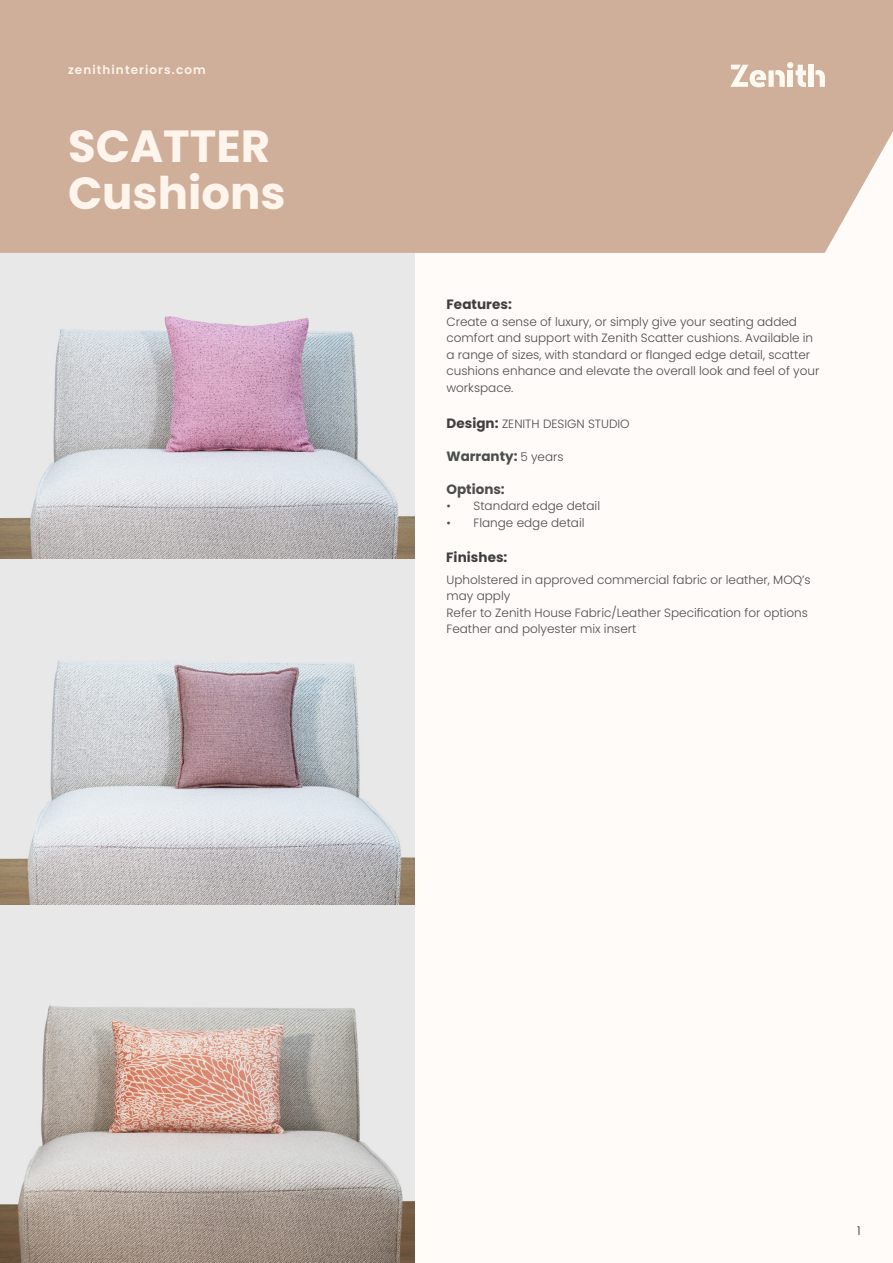
<style>
.page{position:relative;width:893px;height:1263px;background:#fffbf8}
.page>*{position:absolute;margin:0;border:0;box-sizing:border-box;transform-origin:0 0}
.PRODUCT_NAME{font:700 45px/47.2px "Poppins";color:#fff5ed}
.COPY{font:700 13.5px "Poppins";color:#4b4c4d}
.COPY-2{font:700 13.5px "Poppins";letter-spacing:.005em;color:#3e3e3f}
.COPY-3{font:300 12px/16.5px "Poppins";color:#4b4c4d}
.WEBSITE_TOP_LEFT{font:600 12px "Poppins";letter-spacing:.09em;color:#fdf3eb}
.t1{font:300 12px "Poppins";color:#312f30}
.s1{font-weight:700;font-size:13.5px;color:#3e3e3f}
.s2{font-weight:300;font-size:12px}
</style>
<div class="page">
<img style="left:0;top:253px;width:415px;height:634px">
<div style="left:0;top:0;width:893px;height:253px;background:#cfae9a"></div>
<div style="left:809px;top:65px;width:5px;height:22px;background:#fefaf2"></div>
<svg style="left:815px;top:70px;width:10px;height:17px"></svg>
<svg style="left:730px;top:62px;width:76px;height:25px"></svg>
<img style="left:0;top:887px;width:415px;height:376px">
<p class="WEBSITE_TOP_LEFT" style="left:68px;top:63px;width:139px">zenithinteriors.com</p>
<p class="PRODUCT_NAME" style="left:68px;top:123px;width:219px">SCATTER<br>Cushions</p>
<p class="COPY-2" style="left:446px;top:297px;width:67px">Features:</p>
<p class="COPY-3" style="left:446px;top:313px;width:374px">Create a sense of luxury, or simply give your seating added comfort and support with Zenith Scatter cushions. Available in a range of sizes, with standard or flanged edge detail, scatter cushions enhance and elevate the overall look and feel of your workspace.</p>
<p class="COPY-3" style="left:446px;top:415px;width:185px"><span class="s1">Design:</span> ZENITH DESIGN STUDIO</p>
<p class="COPY" style="left:446px;top:448px;width:119px">Warranty: <span class="s2">5 years</span></p>
<p class="COPY" style="left:446px;top:481px;width:60px">Options:</p>
<p class="COPY-3" style="left:446px;top:498px;width:155px">• Standard edge detail</p>
<p class="COPY-3" style="left:446px;top:514px;width:140px">• Flange edge detail</p>
<p class="COPY-2" style="left:446px;top:550px;width:63px">Finishes:</p>
<p class="COPY-3" style="left:446px;top:571px;width:366px">Upholstered in approved commercial fabric or leather, MOQ’s may apply</p>
<p class="COPY-3" style="left:446px;top:604px;width:363px">Refer to Zenith House Fabric/Leather Specification for options</p>
<p class="COPY-3" style="left:446px;top:621px;width:191px">Feather and polyester mix insert</p>
<p class="t1" style="left:857px;top:1224px;width:5px">1</p>
</div>
